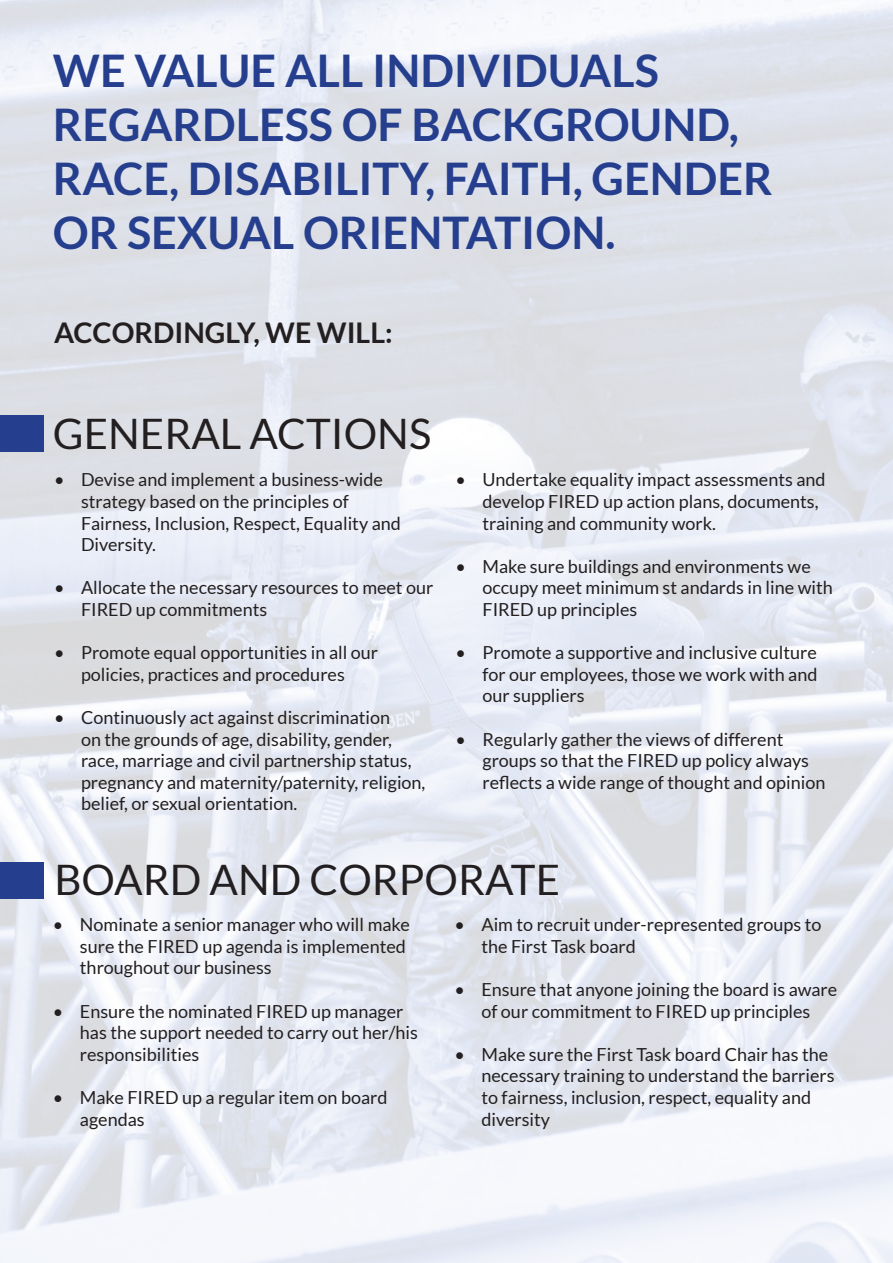
<style>
.page{position:relative;width:893px;height:1263px;background:#fff}
.page>*{position:absolute;margin:0;border:0;box-sizing:border-box;transform-origin:0 0}
.t1{font:700 45px/54px "Lato";color:#253f8e}
.t2{font:42px "Lato";color:#231f20}
.t3{font:700 28.5px "Lato";color:#231f20}
.t4{font:18px/21.6px "Lato";color:#231f20}
</style>
<div class="page">
<img style="left:0;top:0;width:893px;height:1263px">
<div style="left:0;top:416px;width:44px;height:36px;background:#253f8e"></div>
<div style="left:0;top:862px;width:44px;height:36px;background:#253f8e"></div>
<h1 class="t1" style="left:53px;top:43px;width:721px">WE VALUE ALL INDIVIDUALS<br>REGARDLESS OF BACKGROUND,<br>RACE, DISABILITY, FAITH, GENDER<br>OR SEXUAL ORIENTATION.</h1>
<h3 class="t3" style="left:54px;top:316px;width:340px">ACCORDINGLY, WE WILL:</h3>
<h2 class="t2" style="left:53px;top:411px;width:380px">GENERAL ACTIONS</h2>
<p class="t4" style="left:81px;top:469px;width:321px;text-indent:-27px">• Devise and implement a business-wide strategy based on the principles of<br>Fairness, Inclusion, Respect, Equality and<br>Diversity.</p>
<p class="t4" style="left:81px;top:577px;width:354px;text-indent:-27px">• Allocate the necessary resources to meet our<br>FIRED up commitments</p>
<p class="t4" style="left:54px;top:642px;width:326px;text-align:center">• Promote equal opportunities in all our policies, practices and procedures</p>
<p class="t4" style="left:81px;top:706px;width:346px;text-indent:-27px">• Continuously act against discrimination<br>on the grounds of age, disability, gender, race, marriage and civil partnership status, pregnancy and maternity/paternity, religion, belief, or sexual orientation.</p>
<p class="t4" style="left:482px;top:469px;width:345px;text-indent:-27px">• Undertake equality impact assessments and develop FIRED up action plans, documents, training and community work.</p>
<p class="t4" style="left:482px;top:555px;width:352px;text-indent:-27px">• Make sure buildings and environments we occupy meet minimum st andards in line with<br>FIRED up principles</p>
<p class="t4" style="left:482px;top:642px;width:336px;text-align:justify;text-indent:-27px">• Promote a supportive and inclusive culture for our employees, those we work with and our suppliers</p>
<p class="t4" style="left:482px;top:728px;width:344px;text-indent:-27px">• Regularly gather the views of different groups so that the FIRED up policy always reflects a wide range of thought and opinion</p>
<h2 class="t2" style="left:54px;top:856px;width:507px">BOARD AND CORPORATE</h2>
<p class="t4" style="left:80px;top:914px;width:331px;text-indent:-27px">• Nominate a senior manager who will make sure the FIRED up agenda is implemented throughout our business</p>
<p class="t4" style="left:80px;top:1000px;width:340px;text-indent:-27px">• Ensure the nominated FIRED up manager has the support needed to carry out her/his responsibilities</p>
<p class="t4" style="left:80px;top:1086px;width:309px;text-indent:-27px">• Make FIRED up a regular item on board agendas</p>
<p class="t4" style="left:481px;top:914px;width:342px;text-indent:-27px">• Aim to recruit under-represented groups to the First Task board</p>
<p class="t4" style="left:454px;top:978px;width:384px;text-align:center">• Ensure that anyone joining the board is aware of our commitment to FIRED up principles</p>
<p class="t4" style="left:481px;top:1043px;width:355px;text-indent:-27px">• Make sure the First Task board Chair has the necessary training to understand the barriers to fairness, inclusion, respect, equality and diversity</p>
</div>
